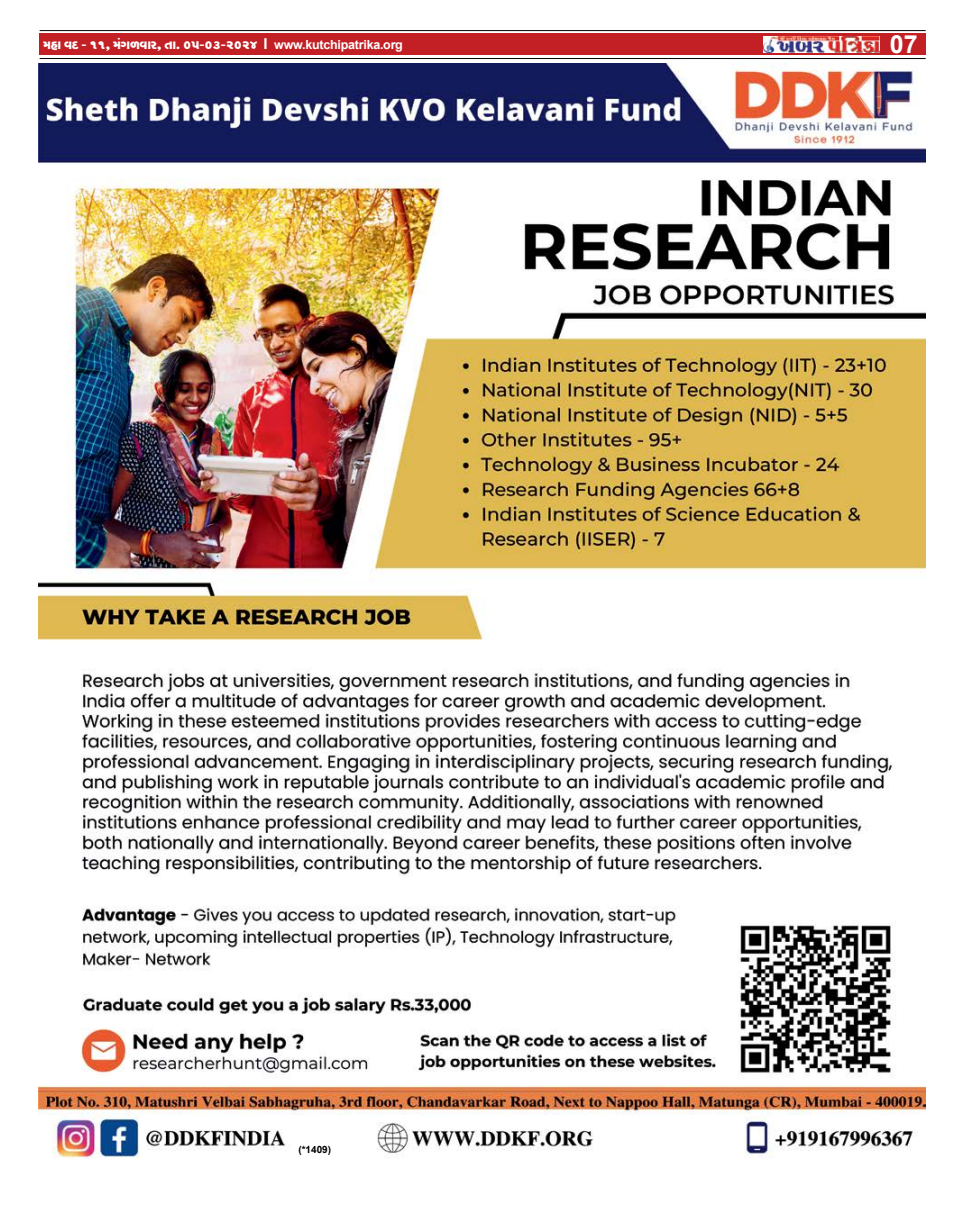
<style>
.page{position:relative;width:964px;height:1205px;background:#fff}
.page>*{position:absolute;margin:0;border:0;box-sizing:border-box;transform-origin:0 0}
.t1{font:700 25px "Arial";color:#fff}
.t2{font:15px "SHREE GUJ7";letter-spacing:-.02em;color:#fff}
.t3{font:700 10px "Arial";color:#000}
.s1{font-family:"Arial";font-weight:700}
.s2{font-family:"Arial";font-weight:700;font-size:12.5px}
</style>
<div class="page">
<hr style="left:40px;top:58px;width:885px;height:1px;background:#000">
<div style="left:40px;top:34px;width:886px;height:21px;background:#c22025"></div>
<hr style="left:40px;top:30px;width:885px;height:1px;background:#000">
<img style="left:763px;top:36px;width:116px;height:17px">
<img style="left:39px;top:64px;width:886px;height:1095px">
<p class="t2" style="left:43px;top:38px;width:361px">dlp hv$ - 11, d„Nmhpf, sp. 05-03-2024 <span class="s1">I</span> <span class="s2">www.kutchipatrika.org</span></p>
<h1 class="t1" style="left:890px;top:26px;width:29px">07</h1>
<p class="t3" style="left:298px;top:1143px;width:34px">(*1409)</p>
</div>
